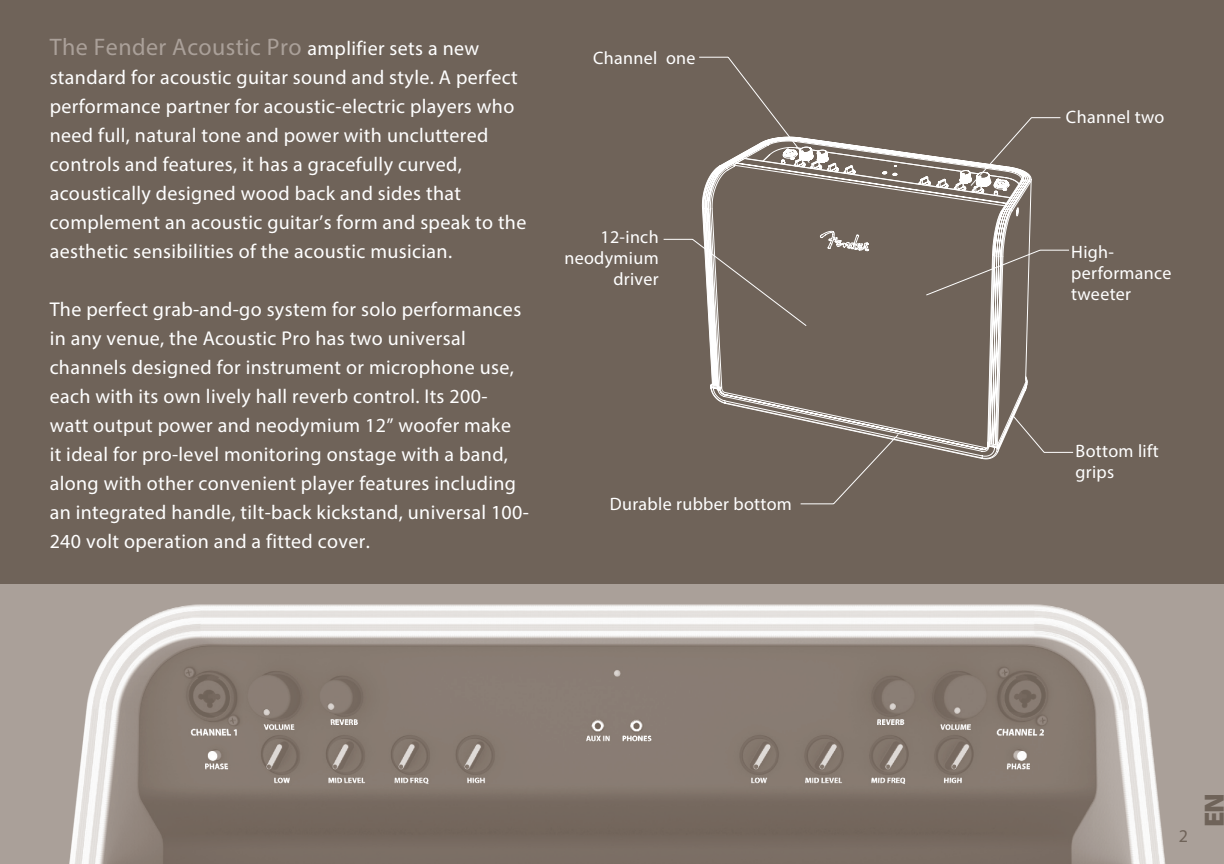
<style>
.page{position:relative;width:1224px;height:864px;background:#6f6359}
.page>*{position:absolute;margin:0;border:0;box-sizing:border-box;transform-origin:0 0}
.t1{font:900 28px "Myriad Pro";color:#6f6359}
.t2{font:24px "Myriad Pro";letter-spacing:.02em;color:#aaa099}
.t3{font:20px/29px "Myriad Pro";letter-spacing:.02em;color:#fff}
.t4{font:18px/21px "Myriad Pro";letter-spacing:.02em;color:#fff}
.t5{font:18px "Myriad Pro";color:#6f6359}
.s1{font-size:20px;color:#fff}
</style>
<div class="page">
<div style="left:0;top:584px;width:1224px;height:280px;background:#aaa099"></div>
<img style="left:69px;top:604px;width:1097px;height:260px">
<svg style="left:930px;top:195px;width:100px;height:264px"></svg>
<svg style="left:712px;top:208px;width:275px;height:240px"></svg>
<svg style="left:663px;top:239px;width:144px;height:87px"></svg>
<svg style="left:699px;top:57px;width:362px;height:138px"></svg>
<svg style="left:1013px;top:416px;width:61px;height:37px"></svg>
<svg style="left:926px;top:250px;width:143px;height:46px"></svg>
<svg style="left:800px;top:434px;width:99px;height:71px"></svg>
<p class="t2" style="left:50px;top:33px;width:431px">The Fender Acoustic Pro <span class="s1">amplifier sets a new</span></p>
<p class="t3" style="left:50px;top:63px;width:478px">standard for acoustic guitar sound and style. A perfect performance partner for acoustic-electric players who need full, natural tone and power with uncluttered controls and features, it has a gracefully curved, acoustically designed wood back and sides that complement an acoustic guitar’s form and speak to the aesthetic sensibilities of the acoustic musician.</p>
<p class="t3" style="left:50px;top:295px;width:481px">The perfect grab-and-go system for solo performances in any venue, the Acoustic Pro has two universal channels designed for instrument or microphone use, each with its own lively hall reverb control. Its 200- watt output power and neodymium 12” woofer make<br>it ideal for pro-level monitoring onstage with a band, along with other convenient player features including an integrated handle, tilt-back kickstand, universal 100- 240 volt operation and a fitted cover.</p>
<p class="t4" style="left:593px;top:47px;width:104px">Channel one</p>
<p class="t4" style="left:564px;top:227px;width:96px;text-align:right">12-inch neodymium driver</p>
<p class="t4" style="left:610px;top:493px;width:184px">Durable rubber bottom</p>
<p class="t4" style="left:1066px;top:107px;width:100px">Channel two</p>
<p class="t4" style="left:1071px;top:241px;width:102px">High&shy;performance tweeter</p>
<p class="t4" style="left:1076px;top:440px;width:85px">Bottom lift grips</p>
<p class="t5" style="left:1179px;top:824px;width:11px">2</p>
<h1 class="t1" style="left:1196px;top:827px;width:35px;rotate:-90deg">EN</h1>
</div>
